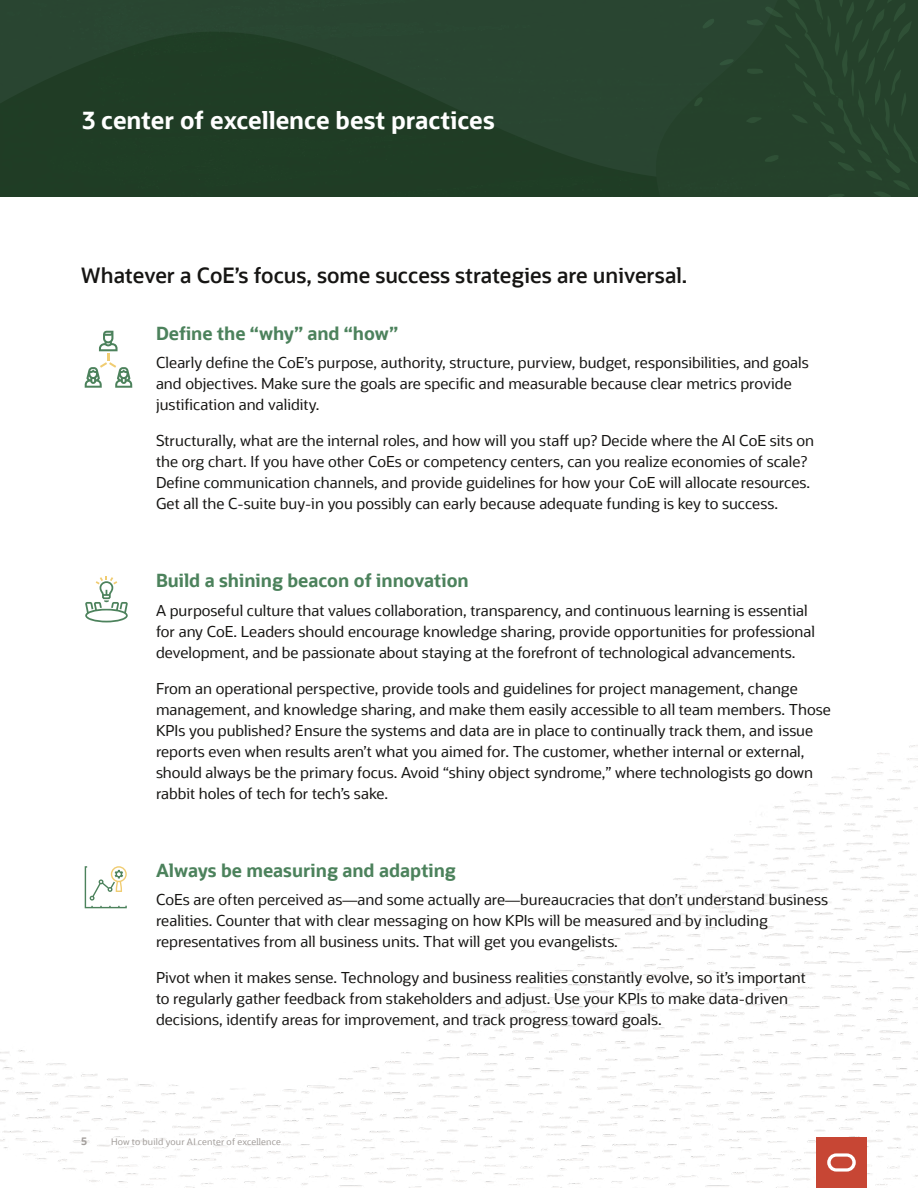
<style>
.page{position:relative;width:918px;height:1188px;background:#fff}
.page>*{position:absolute;margin:0;border:0;box-sizing:border-box;transform-origin:0 0}
.A__Subhead_chapters{font:700 24px "Oracle Sans";color:#fff}
.OS_-_Body_-_L{font:600 21px "Oracle Sans";color:#161513}
.OS_-_Body_-_M_indent{font:700 18px "Oracle Sans";color:#4c825c}
.OS_-_Body_-_S_indent{font:15px/21px "Oracle Sans";color:#161513}
.t1{font:700 10.5px "Oracle Sans";color:#a29d9a}
.t2{font:9px "Oracle Sans";letter-spacing:.02em;color:#a29d9a}
</style>
<div class="page">
<img style="left:0;top:745px;width:918px;height:443px">
<div style="left:0;top:0;width:918px;height:196px;background:#25412b"></div>
<svg style="left:85px;top:576px;width:43px;height:46px"></svg>
<svg style="left:85px;top:331px;width:47px;height:57px"></svg>
<svg style="left:85px;top:866px;width:42px;height:42px"></svg>
<div style="left:816px;top:1137px;width:51px;height:51px;background:#c74634"></div>
<svg style="left:827px;top:1153px;width:29px;height:19px"></svg>
<p class="A__Subhead_chapters" style="left:82px;top:105px;width:414px">3 center of excellence best practices</p>
<p class="OS_-_Body_-_L" style="left:81px;top:262px;width:608px">Whatever a CoE’s focus, some success strategies are universal.</p>
<p class="OS_-_Body_-_M_indent" style="left:156px;top:322px;width:243px">Define the “why” and “how”</p>
<p class="OS_-_Body_-_S_indent" style="left:156px;top:352px;width:654px">Clearly define the CoE’s purpose, authority, structure, purview, budget, responsibilities, and goals and objectives. Make sure the goals are specific and measurable because clear metrics provide justification and validity.</p>
<p class="OS_-_Body_-_S_indent" style="left:156px;top:430px;width:660px">Structurally, what are the internal roles, and how will you staff up? Decide where the AI CoE sits on the org chart. If you have other CoEs or competency centers, can you realize economies of scale?<br>Define communication channels, and provide guidelines for how your CoE will allocate resources.<br>Get all the C-suite buy-in you possibly can early because adequate funding is key to success.</p>
<p class="OS_-_Body_-_M_indent" style="left:156px;top:569px;width:314px">Build a shining beacon of innovation</p>
<p class="OS_-_Body_-_S_indent" style="left:156px;top:600px;width:661px">A purposeful culture that values collaboration, transparency, and continuous learning is essential for any CoE. Leaders should encourage knowledge sharing, provide opportunities for professional development, and be passionate about staying at the forefront of technological advancements.</p>
<p class="OS_-_Body_-_S_indent" style="left:156px;top:678px;width:676px">From an operational perspective, provide tools and guidelines for project management, change management, and knowledge sharing, and make them easily accessible to all team members. Those KPIs you published? Ensure the systems and data are in place to continually track them, and issue reports even when results aren’t what you aimed for. The customer, whether internal or external, should always be the primary focus. Avoid “shiny object syndrome,” where technologists go down rabbit holes of tech for tech’s sake.</p>
<p class="OS_-_Body_-_M_indent" style="left:156px;top:859px;width:301px">Always be measuring and adapting</p>
<p class="OS_-_Body_-_S_indent" style="left:156px;top:889px;width:674px">CoEs are often perceived as—and some actually are—bureaucracies that don’t understand business realities. Counter that with clear messaging on how KPIs will be measured and by including representatives from all business units. That will get you evangelists.</p>
<p class="OS_-_Body_-_S_indent" style="left:156px;top:967px;width:652px">Pivot when it makes sense. Technology and business realities constantly evolve, so it’s important to regularly gather feedback from stakeholders and adjust. Use your KPIs to make data-driven decisions, identify areas for improvement, and track progress toward goals.</p>
<p class="t1" style="left:81px;top:1135px;width:7px">5</p>
<p class="t2" style="left:111px;top:1137px;width:172px">How to build your AI center of excellence</p>
</div>
